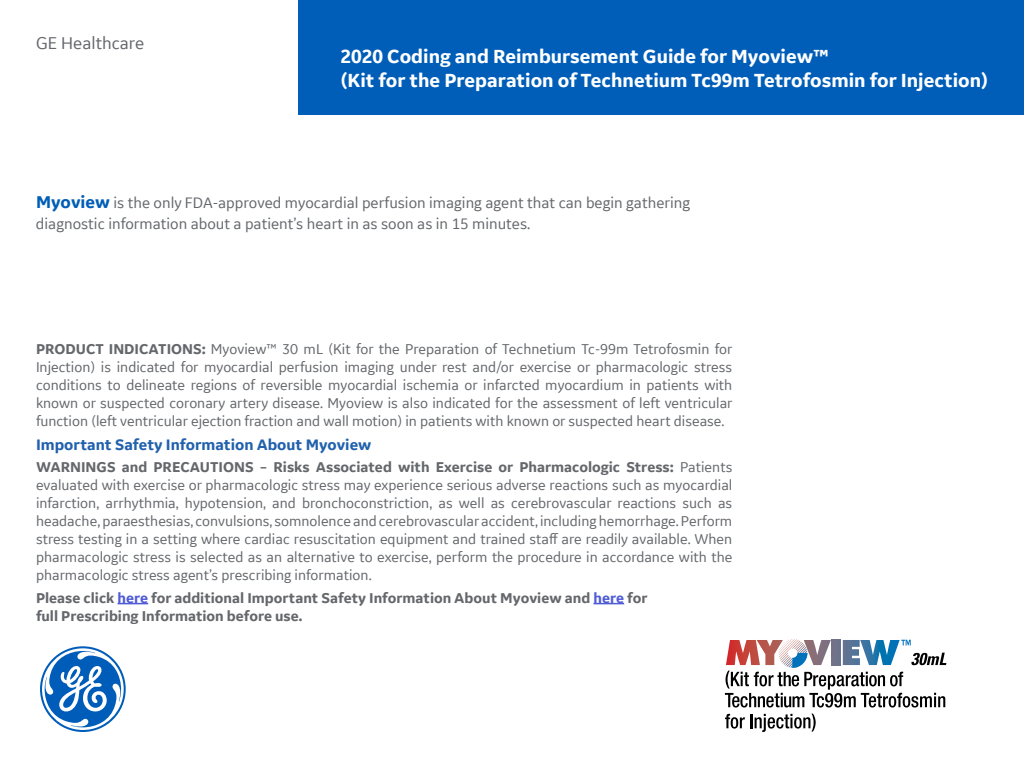
<style>
.page{position:relative;width:1024px;height:768px;background:#fff}
.page>*{position:absolute;margin:0;border:0;box-sizing:border-box;transform-origin:0 0}
.t1{font:700 20px/24px "GE Inspira Sans";color:#fff}
.t2{font:18px "GE Inspira Sans";color:#64676b}
.t3{font:16px/21px "GE Inspira Sans";color:#64676b}
.t4{font:700 16px "GE Inspira Sans";color:#2161ad}
.t5{font:15px/18px "GE Inspira Sans";color:#64676b;text-align:justify}
.t6{font:700 15px/18px "GE Inspira Sans";color:#64676b}
.s1{font-weight:700;font-size:18px;color:#005eb8}
.s2{font-weight:700}
.s3{color:#4f5cd6}
</style>
<div class="page">
<div style="left:299px;top:0;width:725px;height:114px;background:#005eb8"></div>
<svg style="left:725px;top:714px;width:20px;height:15px"></svg>
<hr style="left:750px;top:714px;width:3px;height:14px;background:#000">
<svg style="left:755px;top:714px;width:61px;height:18px"></svg>
<svg style="left:725px;top:639px;width:221px;height:69px"></svg>
<hr style="left:118px;top:603px;width:30px;height:1px;background:#4f5cd6">
<hr style="left:593px;top:603px;width:31px;height:1px;background:#4f5cd6">
<svg style="left:40px;top:646px;width:86px;height:86px"></svg>
<p class="t2" style="left:36px;top:32px;width:110px">GE Healthcare</p>
<h1 class="t1" style="left:341px;top:44px;width:649px">2020 Coding and Reimbursement Guide for Myoview™<br>(Kit for the Preparation of Technetium Tc99m Tetrofosmin for Injection)</h1>
<p class="t3" style="left:36px;top:192px;width:656px"><span class="s1">Myoview</span> is the only FDA-approved myocardial perfusion imaging agent that can begin gathering diagnostic information about a patient’s heart in as soon as in 15 minutes.</p>
<p class="t5" style="left:36px;top:340px;width:698px"><span class="s2">PRODUCT INDICATIONS:</span> Myoview™ 30 mL (Kit for the Preparation of Technetium Tc-99m Tetrofosmin for Injection) is indicated for myocardial perfusion imaging under rest and/or exercise or pharmacologic stress conditions to delineate regions of reversible myocardial ischemia or infarcted myocardium in patients with known or suspected coronary artery disease. Myoview is also indicated for the assessment of left ventricular function (left ventricular ejection fraction and wall motion) in patients with known or suspected heart disease.</p>
<p class="t4" style="left:36px;top:434px;width:337px">Important Safety Information About Myoview</p>
<p class="t5" style="left:36px;top:458px;width:698px"><span class="s2">WARNINGS and PRECAUTIONS – Risks Associated with Exercise or Pharmacologic Stress:</span> Patients evaluated with exercise or pharmacologic stress may experience serious adverse reactions such as myocardial infarction, arrhythmia, hypotension, and bronchoconstriction, as well as cerebrovascular reactions such as headache, paraesthesias, convulsions, somnolence and cerebrovascular accident, including hemorrhage. Perform stress testing in a setting where cardiac resuscitation equipment and trained staff are readily available. When pharmacologic stress is selected as an alternative to exercise, perform the procedure in accordance with the pharmacologic stress agent’s prescribing information.</p>
<p class="t6" style="left:36px;top:588px;width:613px">Please click <span class="s3">here</span> for additional Important Safety Information About Myoview and <span class="s3">here</span> for full Prescribing Information before use.</p>
</div>
